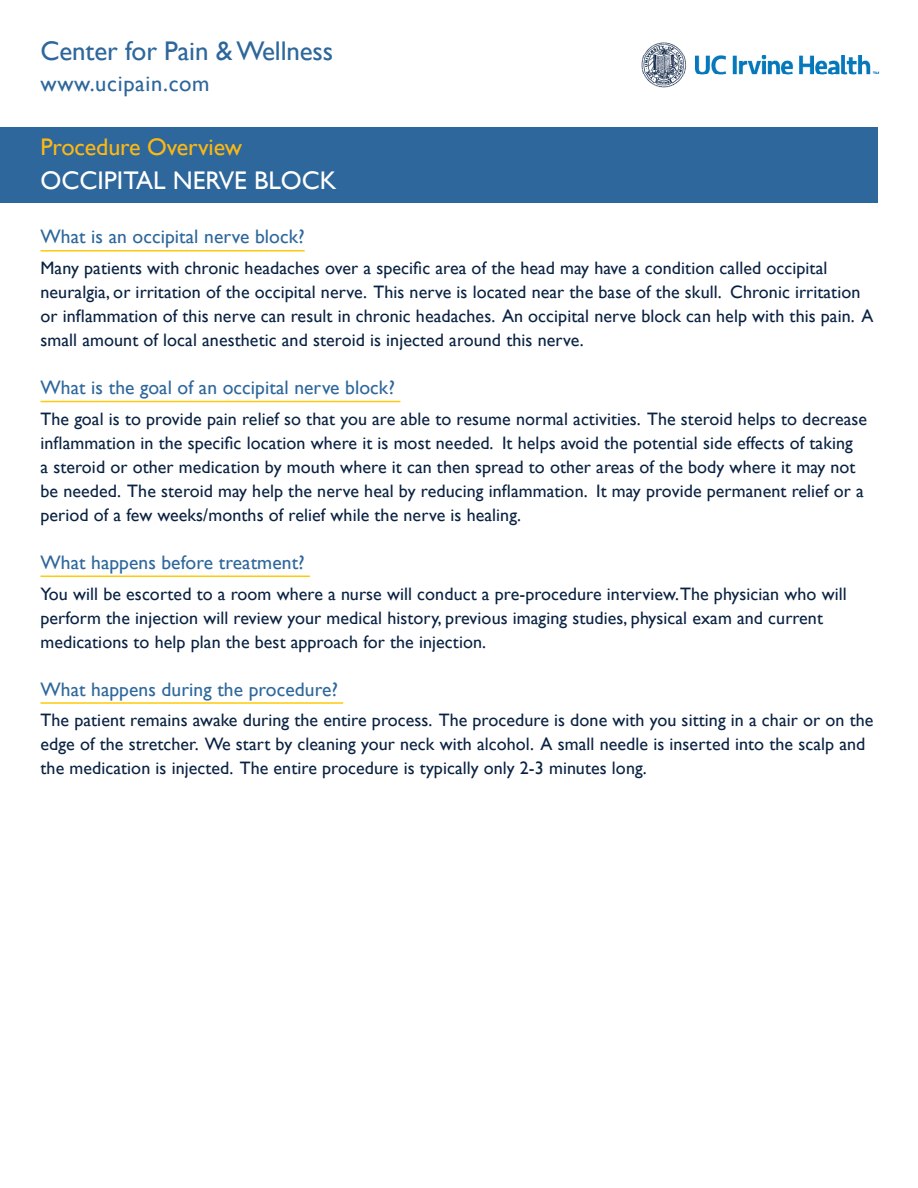
<style>
.page{position:relative;width:918px;height:1188px;background:#fff}
.page>*{position:absolute;margin:0;border:0;box-sizing:border-box;transform-origin:0 0}
.t1{font:27px "Gill Sans";letter-spacing:-.005em;color:#2e679b}
.t2{font:25.5px "Gill Sans";color:#fff}
.t3{font:24px "Gill Sans";letter-spacing:-.005em;color:#fcb814}
.t4{font:22.5px "Gill Sans";letter-spacing:.03em;color:#2e679b}
.after_title_spacing{font:19.5px "Gill Sans";letter-spacing:.005em;color:#2e679b}
.t5{font:18px/24px "Gill Sans";letter-spacing:.005em;color:#0a2242}
</style>
<div class="page">
<div style="left:0;top:127px;width:878px;height:75px;background:#2e679b"></div>
<img style="left:641px;top:42px;width:239px;height:46px">
<hr style="left:40px;top:250px;width:265px;height:2px;background:#feca0a">
<hr style="left:40px;top:401px;width:360px;height:1px;background:#feca0a">
<hr style="left:40px;top:576px;width:270px;height:1px;background:#feca0a">
<hr style="left:40px;top:702px;width:303px;height:2px;background:#feca0a">
<p class="t1" style="left:40px;top:35px;width:294px">Center for Pain &amp; Wellness</p>
<p class="t4" style="left:40px;top:70px;width:171px">www.ucipain.com</p>
<p class="t3" style="left:40px;top:133px;width:203px">Procedure Overview</p>
<p class="t2" style="left:40px;top:166px;width:298px">OCCIPITAL NERVE BLOCK</p>
<p class="after_title_spacing" style="left:40px;top:225px;width:266px">What is an occipital nerve block?</p>
<p class="t5" style="left:40px;top:256px;width:835px">Many patients with chronic headaches over a specific area of the head may have a condition called occipital neuralgia, or irritation of the occipital nerve. This nerve is located near the base of the skull. Chronic irritation or inflammation of this nerve can result in chronic headaches. An occipital nerve block can help with this pain. A small amount of local anesthetic and steroid is injected around this nerve.</p>
<p class="after_title_spacing" style="left:40px;top:376px;width:356px">What is the goal of an occipital nerve block?</p>
<p class="t5" style="left:40px;top:407px;width:828px">The goal is to provide pain relief so that you are able to resume normal activities. The steroid helps to decrease inflammation in the specific location where it is most needed. It helps avoid the potential side effects of taking<br>a steroid or other medication by mouth where it can then spread to other areas of the body where it may not be needed. The steroid may help the nerve heal by reducing inflammation. It may provide permanent relief or a period of a few weeks/months of relief while the nerve is healing.</p>
<p class="after_title_spacing" style="left:40px;top:551px;width:266px">What happens before treatment?</p>
<p class="t5" style="left:40px;top:581px;width:808px">You will be escorted to a room where a nurse will conduct a pre-procedure interview. The physician who will perform the injection will review your medical history, previous imaging studies, physical exam and current medications to help plan the best approach for the injection.</p>
<p class="after_title_spacing" style="left:40px;top:677px;width:299px">What happens during the procedure?</p>
<p class="t5" style="left:40px;top:708px;width:834px">The patient remains awake during the entire process. The procedure is done with you sitting in a chair or on the edge of the stretcher. We start by cleaning your neck with alcohol. A small needle is inserted into the scalp and the medication is injected. The entire procedure is typically only 2-3 minutes long.</p>
</div>
